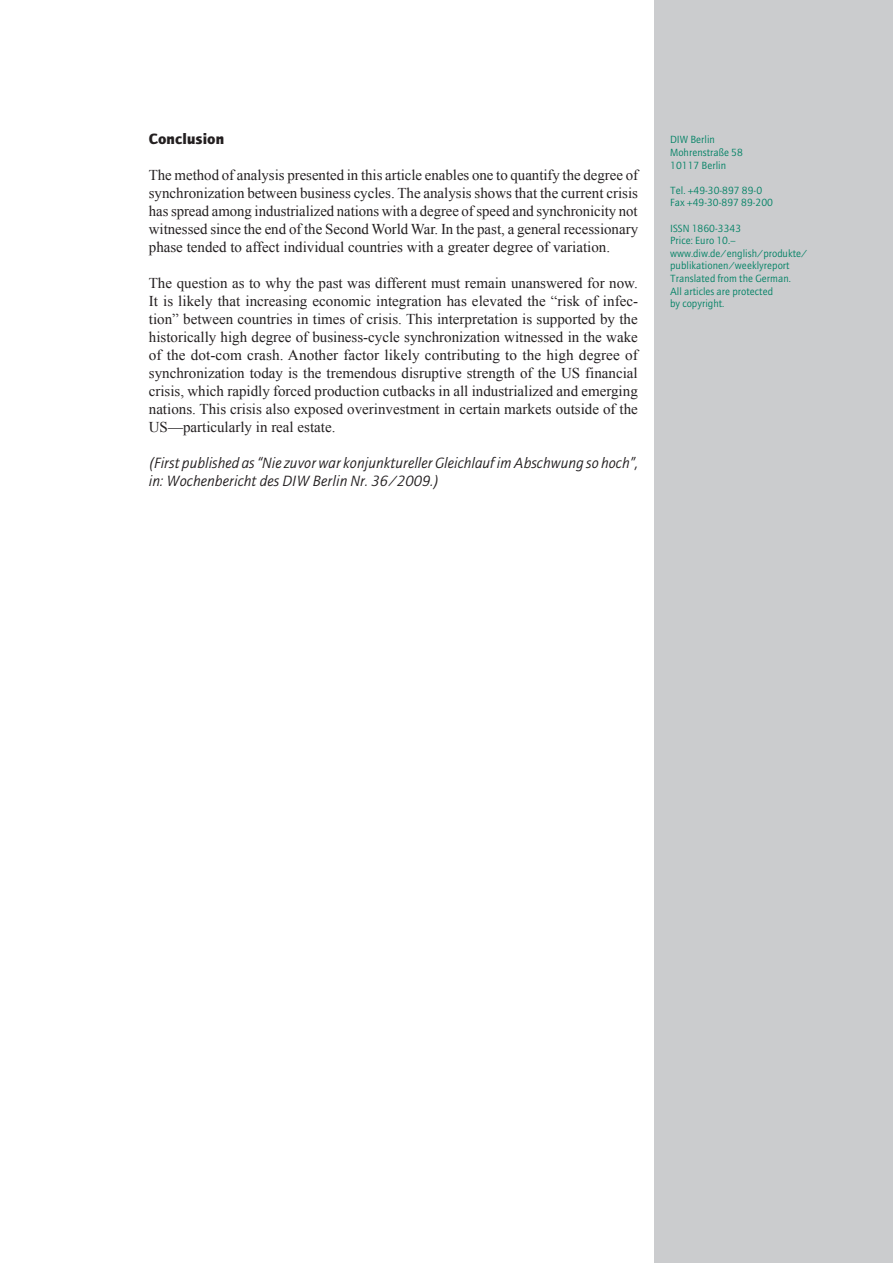
<style>
.page{position:relative;width:893px;height:1263px;background:#fff}
.page>*{position:absolute;margin:0;border:0;box-sizing:border-box;transform-origin:0 0}
.t1{font:15px/18px "Times New Roman";color:#231f20;text-align:justify}
.t2{font:italic 15px/18px "AT Quay Sans";color:#231f20}
.t3{font:900 15px "AT Quay Sans";letter-spacing:.005em;color:#231f20}
.t4{font:10.5px/12.6px "AT Quay Sans";color:#008164}
</style>
<div class="page">
<div style="left:655px;top:0;width:238px;height:1263px;background:#cbccce"></div>
<p class="t3" style="left:149px;top:130px;width:77px">Conclusion</p>
<p class="t1" style="left:149px;top:166px;width:491px">The method of analysis presented in this article enables one to quantify the degree of synchronization between business cycles. The analysis shows that the current crisis has spread among industrialized nations with a degree of speed and synchronicity not witnessed since the end of the Second World War. In the past, a general recessionary phase tended to affect individual countries with a greater degree of variation.</p>
<p class="t1" style="left:149px;top:274px;width:491px">The question as to why the past was different must remain unanswered for now.<br>It is likely that increasing economic integration has elevated the “risk of infec&shy;tion” between countries in times of crisis. This interpretation is supported by the historically high degree of business-cycle synchronization witnessed in the wake of the dot-com crash. Another factor likely contributing to the high degree of synchronization today is the tremendous disruptive strength of the US financial crisis, which rapidly forced production cutbacks in all industrialized and emerging nations. This crisis also exposed overinvestment in certain markets outside of the US—particularly in real estate.</p>
<p class="t2" style="left:149px;top:454px;width:491px">(First published as “Nie zuvor war konjunktureller Gleichlauf im Abschwung so hoch”, in: Wochenbericht des DIW Berlin Nr. 36/2009.)</p>
<p class="t4" style="left:670px;top:133px;width:74px">DIW Berlin<br>Mohrenstraße 58<br>10117 Berlin</p>
<p class="t4" style="left:670px;top:184px;width:104px">Tel. +49-30-897 89-0<br>Fax +49-30-897 89-200</p>
<p class="t4" style="left:670px;top:222px;width:139px">ISSN 1860-3343<br>Price: Euro 10.– www.diw.de/english/produkte/ publikationen/weeklyreport<br>Translated from the German.<br>All articles are protected<br>by copyright.</p>
</div>
